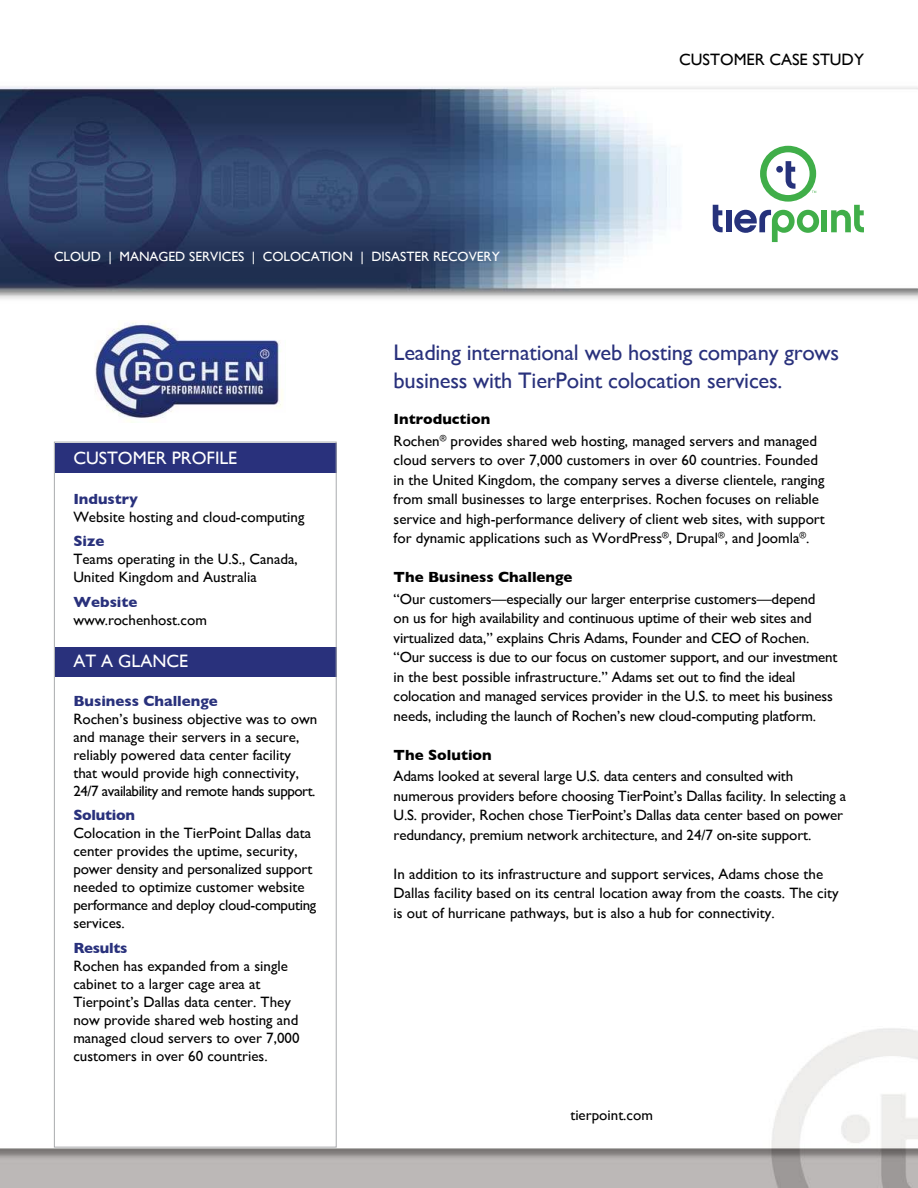
<style>
.page{position:relative;width:918px;height:1188px;background:#fff}
.page>*{position:absolute;margin:0;border:0;box-sizing:border-box;transform-origin:0 0}
.t1{font:22.5px/28.5px "Gill Sans";letter-spacing:-.01em;color:#29317c}
.t2{font:18px "Gill Sans";color:#fff}
.t3{font:16.5px "Gill Sans";color:#000}
.t4{font:15px/19.5px "Gill Sans";color:#000}
.t5{font:700 15px "Gill Sans";color:#29317c}
.t6{font:700 15px "Gill Sans";color:#000}
.t7{font:700 15px "Gill Sans";letter-spacing:-.02em;color:#29317c}
.t8{font:13.5px "Gill Sans";color:#fff}
.s1{font-weight:700}
</style>
<div class="page">
<img style="left:0;top:1012px;width:918px;height:176px">
<img style="left:0;top:86px;width:918px;height:213px">
<svg style="left:713px;top:205px;width:10px;height:28px"></svg>
<div style="left:726px;top:210px;width:6px;height:22px;background:#26327b"></div>
<svg style="left:734px;top:209px;width:85px;height:33px"></svg>
<div style="left:822px;top:210px;width:5px;height:22px;background:#40ae49"></div>
<svg style="left:831px;top:205px;width:33px;height:28px"></svg>
<svg style="left:760px;top:146px;width:56px;height:56px"></svg>
<div style="left:55px;top:443px;width:282px;height:30px;background:#29317c"></div>
<div style="left:55px;top:647px;width:282px;height:30px;background:#29317c"></div>
<img style="left:94px;top:322px;width:189px;height:101px">
<p class="t8" style="left:54px;top:250px;width:447px">CLOUD | MANAGED SERVICES | COLOCATION | DISASTER RECOVERY</p>
<p class="t3" style="left:679px;top:53px;width:186px">CUSTOMER CASE STUDY</p>
<p class="t2" style="left:73px;top:450px;width:165px">CUSTOMER PROFILE</p>
<p class="t5" style="left:73px;top:493px;width:66px">Industry</p>
<p class="t4" style="left:73px;top:508px;width:233px">Website hosting and cloud-computing</p>
<p class="t5" style="left:73px;top:535px;width:32px">Size</p>
<p class="t4" style="left:73px;top:552px;width:226px;line-height:18px">Teams operating in the U.S., Canada,<br>United Kingdom and Australia</p>
<p class="t5" style="left:73px;top:596px;width:66px">Website</p>
<p class="t4" style="left:73px;top:611px;width:135px">www.rochenhost.com</p>
<p class="t2" style="left:73px;top:654px;width:116px">AT A GLANCE</p>
<p class="t5" style="left:73px;top:694px;width:146px">Business Challenge</p>
<p class="t4" style="left:73px;top:711px;width:245px;line-height:18px">Rochen’s business objective was to own and manage their servers in a secure, reliably powered data center facility that would provide high connectivity, 24/7 availability and remote hands support.</p>
<p class="t7" style="left:73px;top:809px;width:63px">Solution</p>
<p class="t4" style="left:73px;top:825px;width:244px;line-height:18px">Colocation in the TierPoint Dallas data center provides the uptime, security, power density and personalized support needed to optimize customer website performance and deploy cloud-computing services.</p>
<p class="t7" style="left:73px;top:941px;width:56px">Results</p>
<p class="t4" style="left:73px;top:958px;width:228px;line-height:18px">Rochen has expanded from a single cabinet to a larger cage area at Tierpoint’s Dallas data center. They now provide shared web hosting and managed cloud servers to over 7,000 customers in over 60 countries.</p>
<h1 class="t1" style="left:394px;top:340px;width:447px">Leading international web hosting company grows business with TierPoint colocation services.</h1>
<p class="t4" style="left:394px;top:409px;width:425px;line-height:21.6px"><span class="s1">Introduction<br></span>Rochen<sup>®</sup> provides shared web hosting, managed servers and managed</p>
<p class="t4" style="left:394px;top:451px;width:433px">cloud servers to over 7,000 customers in over 60 countries. Founded in the United Kingdom, the company serves a diverse clientele, ranging from small businesses to large enterprises. Rochen focuses on reliable service and high-performance delivery of client web sites, with support for dynamic applications such as WordPress<sup>®</sup>, Drupal<sup>®</sup>, and Joomla<sup>®</sup>.</p>
<p class="t6" style="left:394px;top:571px;width:180px">The Business Challenge</p>
<p class="t4" style="left:394px;top:590px;width:445px">“Our customers—especially our larger enterprise customers—depend<br>on us for high availability and continuous uptime of their web sites and virtualized data,” explains Chris Adams, Founder and CEO of Rochen. “Our success is due to our focus on customer support, and our investment in the best possible infrastructure.” Adams set out to find the ideal colocation and managed services provider in the U.S. to meet his business needs, including the launch of Rochen’s new cloud-computing platform.</p>
<p class="t6" style="left:394px;top:749px;width:100px">The Solution</p>
<p class="t4" style="left:394px;top:768px;width:454px">Adams looked at several large U.S. data centers and consulted with numerous providers before choosing TierPoint’s Dallas facility. In selecting a U.S. provider, Rochen chose TierPoint’s Dallas data center based on power redundancy, premium network architecture, and 24/7 on-site support.</p>
<p class="t4" style="left:394px;top:865px;width:447px">In addition to its infrastructure and support services, Adams chose the<br>Dallas facility based on its central location away from the coasts. The city is out of hurricane pathways, but is also a hub for connectivity.</p>
<p class="t4" style="left:570px;top:1107px;width:84px">tierpoint.com</p>
</div>
